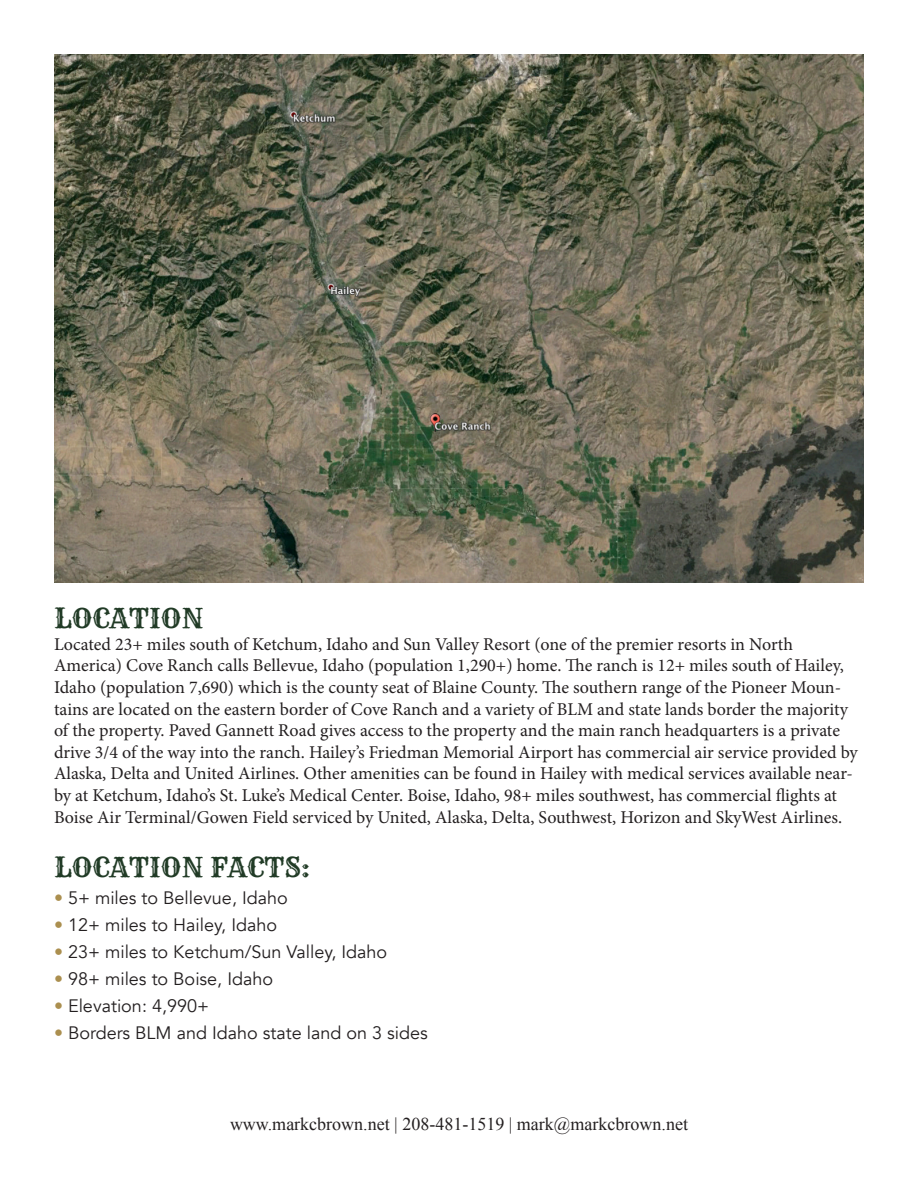
<style>
.page{position:relative;width:918px;height:1188px;background:#fff}
.page>*{position:absolute;margin:0;border:0;box-sizing:border-box;transform-origin:0 0}
.t1{font:27px "Rye";color:#213b26}
.t2{font:18px/21.6px "Minion Pro";color:#231f20}
.t3{font:18px "Avenir";color:#231f20}
.t4{font:18px "Times New Roman";color:#231f20}
.s1{color:#ab8f4f}
</style>
<div class="page">
<img style="left:54px;top:54px;width:810px;height:528px">
<p class="t1" style="left:54px;top:602px;width:151px">LOCATION</p>
<p class="t2" style="left:54px;top:633px;width:741px">Located 23+ miles south of Ketchum, Idaho and Sun Valley Resort (one of the premier resorts in North</p>
<p class="t2" style="left:54px;top:655px;width:805px">America) Cove Ranch calls Bellevue, Idaho (population 1,290+) home. The ranch is 12+ miles south of Hailey, Idaho (population 7,690) which is the county seat of Blaine County. The southern range of the Pioneer Moun&shy;tains are located on the eastern border of Cove Ranch and a variety of BLM and state lands border the majority of the property. Paved Gannett Road gives access to the property and the main ranch headquarters is a private drive 3/4 of the way into the ranch. Hailey’s Friedman Memorial Airport has commercial air service provided by</p>
<p class="t2" style="left:54px;top:763px;width:801px">Alaska, Delta and United Airlines. Other amenities can be found in Hailey with medical services available near&shy;by at Ketchum, Idaho’s St. Luke’s Medical Center. Boise, Idaho, 98+ miles southwest, has commercial flights at<br>Boise Air Terminal/Gowen Field serviced by United, Alaska, Delta, Southwest, Horizon and SkyWest Airlines.</p>
<p class="t1" style="left:54px;top:850px;width:258px">LOCATION FACTS:</p>
<p class="t3" style="left:54px;top:887px;width:235px"><span class="s1">•</span> 5+ miles to Bellevue, Idaho</p>
<p class="t3" style="left:54px;top:914px;width:225px"><span class="s1">•</span> 12+ miles to Hailey, Idaho</p>
<p class="t3" style="left:54px;top:941px;width:335px"><span class="s1">•</span> 23+ miles to Ketchum/Sun Valley, Idaho</p>
<p class="t3" style="left:54px;top:968px;width:221px"><span class="s1">•</span> 98+ miles to Boise, Idaho</p>
<p class="t3" style="left:54px;top:995px;width:157px"><span class="s1">•</span> Elevation: 4,990+</p>
<p class="t3" style="left:54px;top:1022px;width:375px"><span class="s1">•</span> Borders BLM and Idaho state land on 3 sides</p>
<p class="t4" style="left:230px;top:1114px;width:460px">www.markcbrown.net | 208-481-1519 | mark@markcbrown.net</p>
</div>
